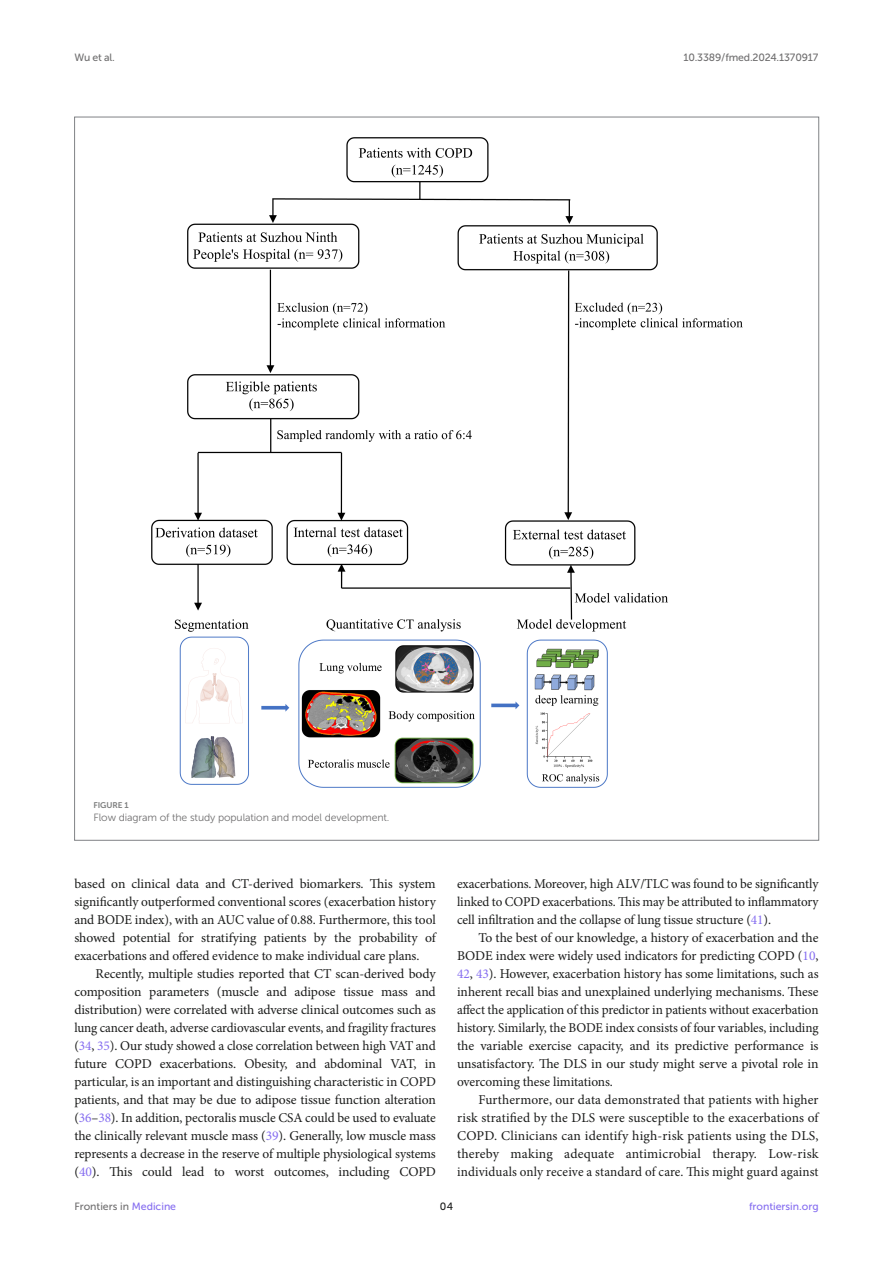
<style>
.page{position:relative;width:893px;height:1263px;background:#fff}
.page>*{position:absolute;margin:0;border:0;box-sizing:border-box;transform-origin:0 0}
.TEXT{font:13.5px/18px "Minion Pro";letter-spacing:-.01em;color:#1b1c1b;text-align:justify}
.TEXT_FLUSH{font:13.5px/18px "Minion Pro";letter-spacing:-.005em;color:#1b1c1b;text-align:justify}
.t1{font:10.5px "Museo Sans 500";letter-spacing:-.015em;color:#706f70}
.FIG_LEG{font:10.5px "Museo Sans 300";letter-spacing:-.01em;color:#706f70}
.t2{font:10.5px "Museo Sans 500";color:#856df0}
.t3{font:10.5px "Museo Sans 500";color:#1b1c1b}
.FIG_HD{font:8.25px "Museo Sans 700";letter-spacing:-.01em;color:#7e7f7f}
.s1{color:#856df0}
</style>
<div class="page">
<img style="left:151px;top:137px;width:592px;height:651px">
<p class="t1" style="left:74px;top:51px;width:42px">Wu et al.</p>
<p class="t1" style="left:683px;top:51px;width:137px">10.3389/fmed.2024.1370917</p>
<p class="FIG_HD" style="left:94px;top:800px;width:37px">FIGURE 1</p>
<p class="FIG_LEG" style="left:94px;top:812px;width:297px">Flow diagram of the study population and model development.</p>
<p class="TEXT_FLUSH" style="left:74px;top:875px;width:363px">based on clinical data and CT-derived biomarkers. This system significantly outperformed conventional scores (exacerbation history and BODE index), with an AUC value of 0.88. Furthermore, this tool showed potential for stratifying patients by the probability of exacerbations and offered evidence to make individual care plans.</p>
<p class="TEXT" style="left:74px;top:965px;width:363px;text-indent:21px">Recently, multiple studies reported that CT scan-derived body composition parameters (muscle and adipose tissue mass and distribution) were correlated with adverse clinical outcomes such as lung cancer death, adverse cardiovascular events, and fragility fractures (<span class="s1">34</span>, <span class="s1">35</span>). Our study showed a close correlation between high VAT and future COPD exacerbations. Obesity, and abdominal VAT, in particular, is an important and distinguishing characteristic in COPD patients, and that may be due to adipose tissue function alteration (<span class="s1">36</span>–<span class="s1">38</span>). In addition, pectoralis muscle CSA could be used to evaluate the clinically relevant muscle mass (<span class="s1">39</span>). Generally, low muscle mass represents a decrease in the reserve of multiple physiological systems (<span class="s1">40</span>). This could lead to worst outcomes, including COPD</p>
<p class="TEXT" style="left:457px;top:875px;width:363px">exacerbations. Moreover, high ALV/TLC was found to be significantly linked to COPD exacerbations. This may be attributed to inflammatory cell infiltration and the collapse of lung tissue structure (<span class="s1">41</span>).</p>
<p class="TEXT" style="left:457px;top:929px;width:363px;text-indent:21px">To the best of our knowledge, a history of exacerbation and the BODE index were widely used indicators for predicting COPD (<span class="s1">10</span>, <span class="s1">42</span>, <span class="s1">43</span>). However, exacerbation history has some limitations, such as inherent recall bias and unexplained underlying mechanisms. These affect the application of this predictor in patients without exacerbation history. Similarly, the BODE index consists of four variables, including the variable exercise capacity, and its predictive performance is unsatisfactory. The DLS in our study might serve a pivotal role in overcoming these limitations.</p>
<p class="TEXT" style="left:457px;top:1091px;width:363px;text-indent:21px">Furthermore, our data demonstrated that patients with higher risk stratified by the DLS were susceptible to the exacerbations of COPD. Clinicians can identify high-risk patients using the DLS, thereby making adequate antimicrobial therapy. Low-risk individuals only receive a standard of care. This might guard against</p>
<p class="t1" style="left:74px;top:1200px;width:103px">Frontiers in <span class="s1">Medicine</span></p>
<p class="t3" style="left:440px;top:1200px;width:15px">04</p>
<p class="t2" style="left:749px;top:1200px;width:71px">frontiersin.org</p>
</div>
